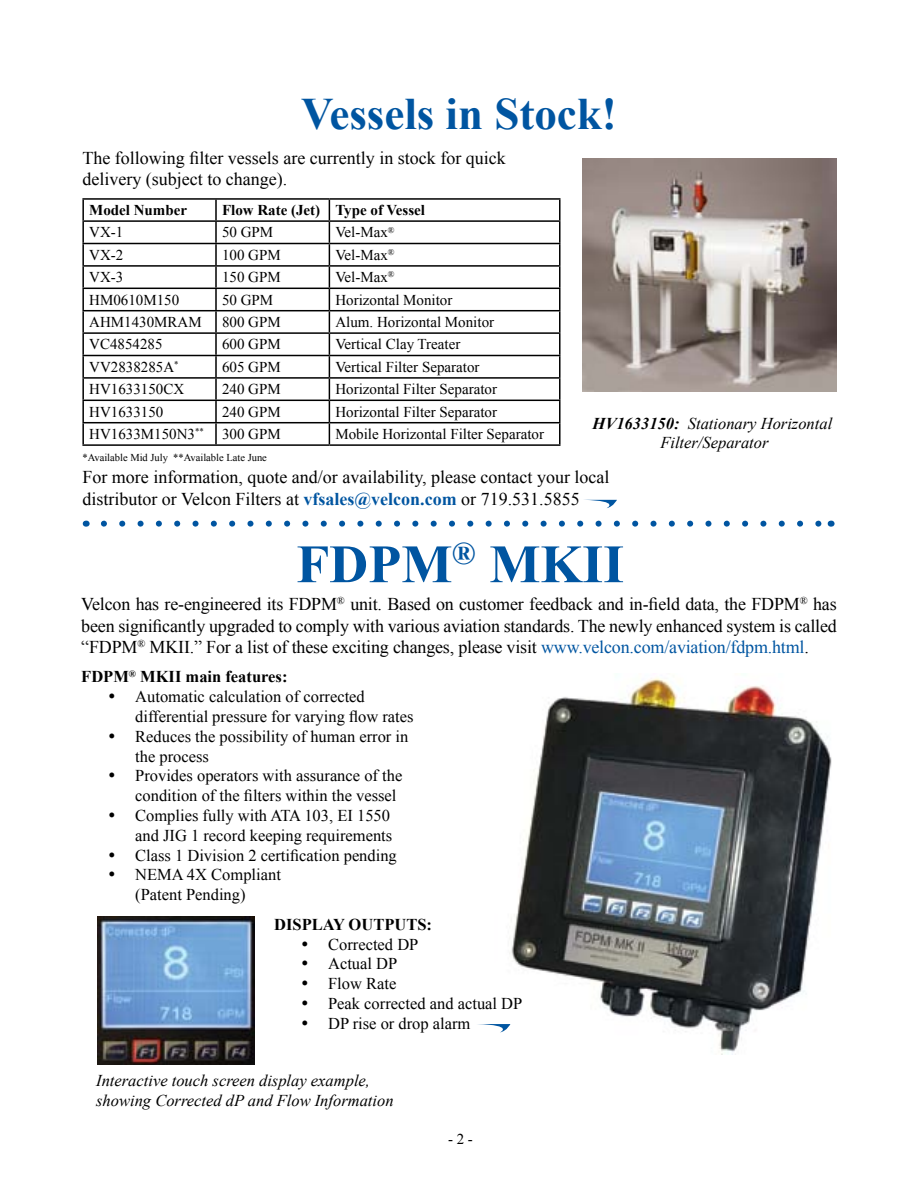
<style>
.page{position:relative;width:918px;height:1188px;background:#fff}
.page>*{position:absolute;margin:0;border:0;box-sizing:border-box;transform-origin:0 0}
.t1{font:700 54px "Times New Roman";color:#0055a1}
.t2{font:700 45px "Times New Roman";color:#0055a1}
.t3{font:18px/21.6px "Times New Roman";color:#000}
.t4{font:16.5px/19.8px "Times New Roman";color:#000}
.t5{font:italic 16.5px/19.8px "Times New Roman";color:#000;text-align:center}
.t6{font:700 16.5px "Times New Roman";color:#000}
.t7{font:15px "Times New Roman";color:#000}
.t8{font:700 15px "Times New Roman";color:#000}
.t9{font:10.5px "Times New Roman";color:#000}
.s1{font-weight:700;color:#0055a1}
.s2{font-weight:700}
.s3{color:#0055a1}
</style>
<div class="page">
<img style="left:509px;top:677px;width:323px;height:378px">
<svg style="left:104px;top:521px;width:718px;height:6px"></svg>
<hr style="left:82px;top:198px;width:134px;height:2px;background:#000">
<hr style="left:82px;top:200px;width:2px;height:20px;background:#000">
<hr style="left:216px;top:198px;width:113px;height:2px;background:#000">
<hr style="left:215px;top:200px;width:2px;height:20px;background:#000">
<hr style="left:329px;top:198px;width:232px;height:2px;background:#000">
<hr style="left:559px;top:200px;width:2px;height:20px;background:#000">
<hr style="left:82px;top:220px;width:134px;height:2px;background:#000">
<hr style="left:82px;top:222px;width:2px;height:21px;background:#000">
<hr style="left:216px;top:220px;width:113px;height:2px;background:#000">
<hr style="left:215px;top:222px;width:2px;height:21px;background:#000">
<hr style="left:329px;top:220px;width:232px;height:2px;background:#000">
<hr style="left:559px;top:222px;width:2px;height:21px;background:#000">
<hr style="left:82px;top:243px;width:134px;height:1px;background:#000">
<hr style="left:82px;top:244px;width:2px;height:21px;background:#000">
<hr style="left:216px;top:243px;width:113px;height:1px;background:#000">
<hr style="left:215px;top:244px;width:2px;height:21px;background:#000">
<hr style="left:329px;top:243px;width:232px;height:1px;background:#000">
<hr style="left:559px;top:244px;width:2px;height:21px;background:#000">
<hr style="left:82px;top:265px;width:134px;height:2px;background:#000">
<hr style="left:82px;top:267px;width:2px;height:21px;background:#000">
<hr style="left:216px;top:265px;width:113px;height:2px;background:#000">
<hr style="left:215px;top:267px;width:2px;height:21px;background:#000">
<hr style="left:329px;top:265px;width:232px;height:2px;background:#000">
<hr style="left:559px;top:267px;width:2px;height:21px;background:#000">
<hr style="left:82px;top:288px;width:134px;height:1px;background:#000">
<hr style="left:82px;top:289px;width:2px;height:21px;background:#000">
<hr style="left:216px;top:288px;width:113px;height:1px;background:#000">
<hr style="left:215px;top:289px;width:2px;height:21px;background:#000">
<hr style="left:329px;top:288px;width:232px;height:1px;background:#000">
<hr style="left:559px;top:289px;width:2px;height:21px;background:#000">
<hr style="left:82px;top:310px;width:134px;height:1px;background:#000">
<hr style="left:82px;top:311px;width:2px;height:21px;background:#000">
<hr style="left:216px;top:310px;width:113px;height:1px;background:#000">
<hr style="left:215px;top:311px;width:2px;height:21px;background:#000">
<hr style="left:329px;top:310px;width:232px;height:1px;background:#000">
<hr style="left:559px;top:311px;width:2px;height:21px;background:#000">
<hr style="left:82px;top:332px;width:134px;height:2px;background:#000">
<hr style="left:82px;top:334px;width:2px;height:21px;background:#000">
<hr style="left:216px;top:332px;width:113px;height:2px;background:#000">
<hr style="left:215px;top:334px;width:2px;height:21px;background:#000">
<hr style="left:329px;top:332px;width:232px;height:2px;background:#000">
<hr style="left:559px;top:334px;width:2px;height:21px;background:#000">
<hr style="left:82px;top:355px;width:134px;height:1px;background:#000">
<hr style="left:82px;top:356px;width:2px;height:21px;background:#000">
<hr style="left:216px;top:355px;width:113px;height:1px;background:#000">
<hr style="left:215px;top:356px;width:2px;height:21px;background:#000">
<hr style="left:329px;top:355px;width:232px;height:1px;background:#000">
<hr style="left:559px;top:356px;width:2px;height:21px;background:#000">
<hr style="left:82px;top:377px;width:134px;height:2px;background:#000">
<hr style="left:82px;top:379px;width:2px;height:21px;background:#000">
<hr style="left:216px;top:377px;width:113px;height:2px;background:#000">
<hr style="left:215px;top:379px;width:2px;height:21px;background:#000">
<hr style="left:329px;top:377px;width:232px;height:2px;background:#000">
<hr style="left:559px;top:379px;width:2px;height:21px;background:#000">
<hr style="left:82px;top:400px;width:134px;height:1px;background:#000">
<hr style="left:82px;top:401px;width:2px;height:21px;background:#000">
<hr style="left:216px;top:400px;width:113px;height:1px;background:#000">
<hr style="left:215px;top:401px;width:2px;height:21px;background:#000">
<hr style="left:329px;top:400px;width:232px;height:1px;background:#000">
<hr style="left:559px;top:401px;width:2px;height:21px;background:#000">
<hr style="left:82px;top:422px;width:134px;height:1px;background:#000">
<hr style="left:82px;top:423px;width:2px;height:21px;background:#000">
<hr style="left:216px;top:422px;width:113px;height:1px;background:#000">
<hr style="left:215px;top:423px;width:2px;height:21px;background:#000">
<hr style="left:329px;top:422px;width:232px;height:1px;background:#000">
<svg style="left:329px;top:200px;width:1px;height:244px"></svg>
<hr style="left:559px;top:423px;width:2px;height:21px;background:#000">
<hr style="left:82px;top:444px;width:134px;height:2px;background:#000">
<hr style="left:216px;top:444px;width:113px;height:2px;background:#000">
<hr style="left:329px;top:444px;width:232px;height:2px;background:#000">
<svg style="left:589px;top:500px;width:28px;height:8px"></svg>
<img style="left:583px;top:159px;width:254px;height:232px">
<svg style="left:478px;top:1024px;width:36px;height:9px"></svg>
<img style="left:97px;top:916px;width:158px;height:149px">
<h2 class="t2" style="left:301px;top:83px;width:317px">Vessels in Stock!</h2>
<p class="t3" style="left:82px;top:148px;width:425px;line-height:21px">The following filter vessels are currently in stock for quick delivery (subject to change).</p>
<p class="t8" style="left:89px;top:200px;width:99px">Model Number</p>
<p class="t8" style="left:222px;top:200px;width:205px">Flow Rate (Jet) Type of Vessel</p>
<p class="t7" style="left:89px;top:222px;width:36px">VX-1</p>
<p class="t7" style="left:222px;top:222px;width:53px">50 GPM</p>
<p class="t7" style="left:335px;top:222px;width:61px">Vel-Max<sup>®</sup></p>
<p class="t7" style="left:89px;top:245px;width:36px">VX-2</p>
<p class="t7" style="left:222px;top:245px;width:60px">100 GPM</p>
<p class="t7" style="left:335px;top:245px;width:61px">Vel-Max<sup>®</sup></p>
<p class="t7" style="left:89px;top:267px;width:36px">VX-3</p>
<p class="t7" style="left:222px;top:267px;width:60px">150 GPM</p>
<p class="t7" style="left:335px;top:267px;width:61px">Vel-Max<sup>®</sup></p>
<p class="t7" style="left:89px;top:290px;width:91px">HM0610M150</p>
<p class="t7" style="left:222px;top:290px;width:53px">50 GPM</p>
<p class="t7" style="left:335px;top:290px;width:119px">Horizontal Monitor</p>
<p class="t7" style="left:89px;top:312px;width:114px">AHM1430MRAM</p>
<p class="t7" style="left:222px;top:312px;width:60px">800 GPM</p>
<p class="t7" style="left:335px;top:312px;width:160px">Alum. Horizontal Monitor</p>
<p class="t7" style="left:89px;top:334px;width:75px">VC4854285</p>
<p class="t7" style="left:222px;top:334px;width:60px">600 GPM</p>
<p class="t7" style="left:335px;top:334px;width:126px">Vertical Clay Treater</p>
<p class="t7" style="left:89px;top:357px;width:91px">VV2838285A<sup>*</sup></p>
<p class="t7" style="left:222px;top:357px;width:60px">605 GPM</p>
<p class="t7" style="left:335px;top:357px;width:146px">Vertical Filter Separator</p>
<p class="t7" style="left:89px;top:379px;width:96px">HV1633150CX</p>
<p class="t7" style="left:222px;top:379px;width:60px">240 GPM</p>
<p class="t7" style="left:335px;top:379px;width:163px">Horizontal Filter Separator</p>
<p class="t7" style="left:89px;top:402px;width:76px">HV1633150</p>
<p class="t7" style="left:222px;top:402px;width:60px">240 GPM</p>
<p class="t7" style="left:335px;top:402px;width:163px">Horizontal Filter Separator</p>
<p class="t7" style="left:89px;top:424px;width:193px">HV1633M150N3<sup>**</sup> 300 GPM</p>
<p class="t7" style="left:335px;top:424px;width:210px">Mobile Horizontal Filter Separator</p>
<p class="t9" style="left:82px;top:451px;width:186px">*Available Mid July **Available Late June</p>
<p class="t3" style="left:82px;top:466px;width:529px">For more information, quote and/or availability, please contact your local distributor or Velcon Filters at <span class="s1">vfsales@velcon.com</span> or 719.531.5855</p>
<p class="t5" style="left:593px;top:413px;width:241px"><span class="s2">HV1633150:</span> Stationary Horizontal<br>Filter/Separator</p>
<h1 class="t1" style="left:296px;top:527px;width:329px">FDPM<sup>®</sup> MKII</h1>
<p class="t3" style="left:81px;top:593px;width:757px;text-align:justify">Velcon has re-engineered its FDPM<sup>®</sup> unit. Based on customer feedback and in-field data, the FDPM<sup>®</sup> has been significantly upgraded to comply with various aviation standards. The newly enhanced system is called “FDPM<sup>®</sup> MKII.” For a list of these exciting changes, please visit <span class="s3">www.velcon.com/aviation/fdpm.html</span>.</p>
<p class="t4" style="left:135px;top:667px;width:280px;text-indent:-54px"><span class="s2">FDPM</span><sup>®</sup> <span class="s2">MKII main features:<br></span>Automatic calculation of corrected differential pressure for varying flow rates<br>Reduces the possibility of human error in the process<br>Provides operators with assurance of the condition of the filters within the vessel<br>Complies fully with ATA 103, EI 1550 and JIG 1 record keeping requirements<br>Class 1 Division 2 certification pending<br>NEMA 4X Compliant<br>(Patent Pending)</p>
<p class="t6" style="left:274px;top:913px;width:159px">DISPLAY OUTPUTS:</p>
<p class="t4" style="left:328px;top:934px;width:196px">Corrected DP<br>Actual DP<br>Flow Rate<br>Peak corrected and actual DP<br>DP rise or drop alarm</p>
<p class="t5" style="left:96px;top:1070px;width:299px;text-align:left">Interactive touch screen display example, showing Corrected dP and Flow Information</p>
<p class="t7" style="left:448px;top:1129px;width:26px">- 2 -</p>
</div>
